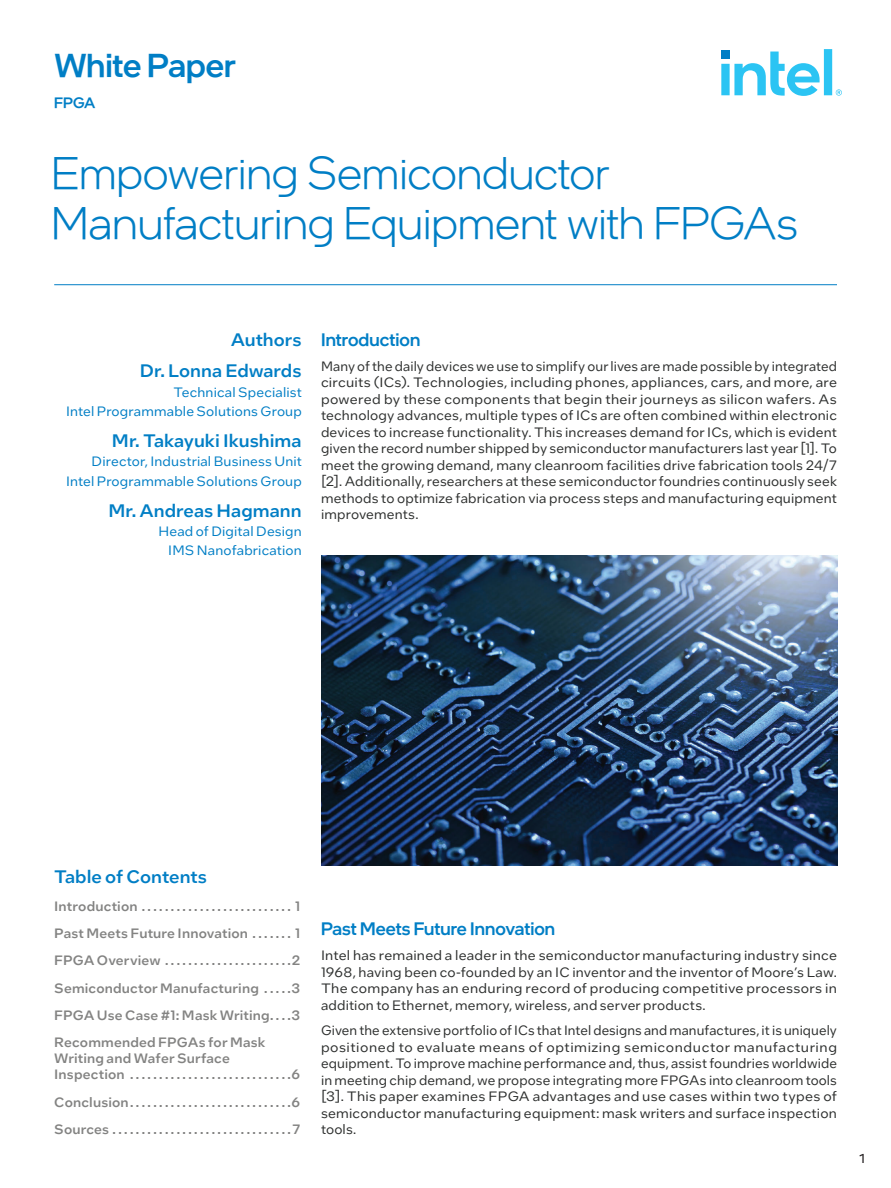
<style>
.page{position:relative;width:891px;height:1188px;background:#fff}
.page>*{position:absolute;margin:0;border:0;box-sizing:border-box;transform-origin:0 0}
.t1{font:300 46.5px/49.5px "Intel One Display";letter-spacing:-.005em;color:#007ec5}
.t2{font:500 33px "Intel One Display";letter-spacing:-.005em;color:#007ec5}
.t3{font:500 18px/31.3px "Intel One Text";color:#007ec5;text-align:right}
.t4{font:500 18px "Intel One Display";color:#007ec5}
.t5{font:500 15px "Intel One Display";color:#007ec5}
.t6{font:13.5px/16.5px "Intel One Text";letter-spacing:.015em;color:#2d2f2e;text-align:justify}
.t7{font:500 13.5px/27.3px "Intel One Text";letter-spacing:.015em;color:#838382}
.t8{font:13.5px/19.2px "Intel One Text";letter-spacing:.015em;color:#007ec5;text-align:right}
.t9{font:13.5px "Intel Clear";color:#231f20}
</style>
<div class="page">
<svg style="left:721px;top:49px;width:121px;height:47px"></svg>
<hr style="left:54px;top:284px;width:783px;height:1px;background:#007ec5">
<img style="left:322px;top:555px;width:515px;height:311px">
<h2 class="t2" style="left:54px;top:44px;width:183px">White Paper</h2>
<p class="t5" style="left:54px;top:93px;width:43px">FPGA</p>
<h1 class="t1" style="left:51px;top:148px;width:748px">Empowering Semiconductor<br>Manufacturing Equipment with FPGAs</h1>
<h3 class="t3" style="left:140px;top:323px;width:163px">Authors<br>Dr. Lonna Edwards</h3>
<p class="t8" style="left:66px;top:382px;width:238px">Technical Specialist<br>Intel Programmable Solutions Group</p>
<h3 class="t3" style="left:112px;top:424px;width:191px">Mr. Takayuki Ikushima</h3>
<p class="t8" style="left:66px;top:452px;width:238px">Director, Industrial Business Unit<br>Intel Programmable Solutions Group</p>
<h3 class="t3" style="left:108px;top:494px;width:195px">Mr. Andreas Hagmann</h3>
<p class="t8" style="left:158px;top:521px;width:145px">Head of Digital Design<br>IMS Nanofabrication</p>
<h3 class="t4" style="left:321px;top:328px;width:101px">Introduction</h3>
<p class="t6" style="left:321px;top:357px;width:518px">Many of the daily devices we use to simplify our lives are made possible by integrated circuits (ICs). Technologies, including phones, appliances, cars, and more, are powered by these components that begin their journeys as silicon wafers. As technology advances, multiple types of ICs are often combined within electronic devices to increase functionality. This increases demand for ICs, which is evident given the record number shipped by semiconductor manufacturers last year [1]. To meet the growing demand, many cleanroom facilities drive fabrication tools 24/7 [2]. Additionally, researchers at these semiconductor foundries continuously seek methods to optimize fabrication via process steps and manufacturing equipment improvements.</p>
<h3 class="t3" style="left:54px;top:861px;width:154px">Table of Contents</h3>
<p class="t7" style="left:54px;top:892px;width:248px;text-align:justify">Introduction . . . . . . . . . . . . . . . . . . . . . . . . . . 1<br>Past Meets Future Innovation . . . . . . . 1<br>FPGA Overview . . . . . . . . . . . . . . . . . . . . . 2<br>Semiconductor Manufacturing . . . . 3<br>FPGA Use Case #1: Mask Writing . . . 3<br>Recommended FPGAs for Mask</p>
<p class="t7" style="left:54px;top:1050px;width:247px;line-height:16.2px">Writing and Wafer Surface<br>Inspection . . . . . . . . . . . . . . . . . . . . . . . . . . . 6</p>
<p class="t7" style="left:54px;top:1088px;width:248px">Conclusion . . . . . . . . . . . . . . . . . . . . . . . . . . . 6<br>Sources . . . . . . . . . . . . . . . . . . . . . . . . . . . . . . 7</p>
<h3 class="t4" style="left:321px;top:917px;width:236px">Past Meets Future Innovation</h3>
<p class="t6" style="left:321px;top:947px;width:518px">Intel has remained a leader in the semiconductor manufacturing industry since 1968, having been co-founded by an IC inventor and the inventor of Moore’s Law.<br>The company has an enduring record of producing competitive processors in addition to Ethernet, memory, wireless, and server products.</p>
<p class="t6" style="left:321px;top:1022px;width:518px">Given the extensive portfolio of ICs that Intel designs and manufactures, it is uniquely positioned to evaluate means of optimizing semiconductor manufacturing equipment. To improve machine performance and, thus, assist foundries worldwide in meeting chip demand, we propose integrating more FPGAs into cleanroom tools [3]. This paper examines FPGA advantages and use cases within two types of semiconductor manufacturing equipment: mask writers and surface inspection tools.</p>
<p class="t9" style="left:858px;top:1149px;width:10px">1</p>
</div>
